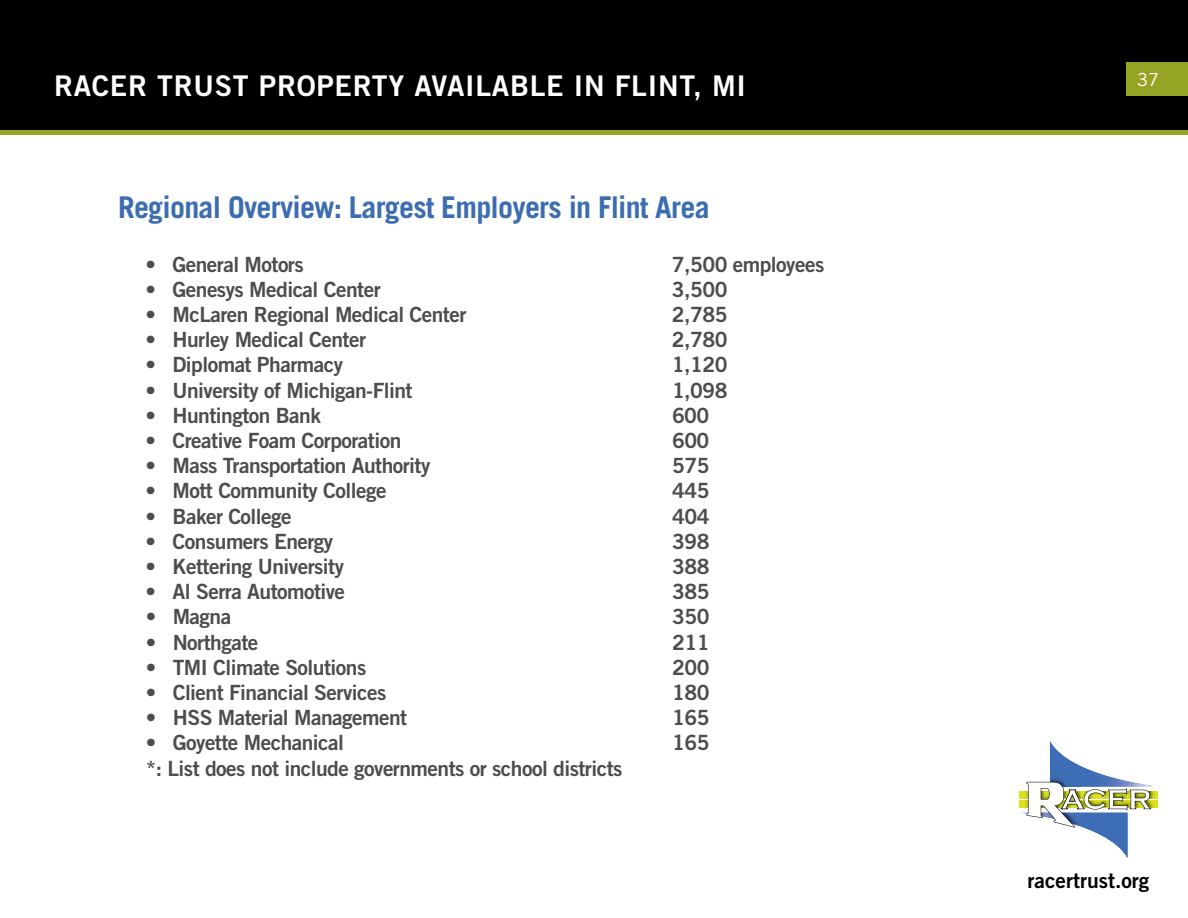
<style>
.page{position:relative;width:1188px;height:918px;background:#fff}
.page>*{position:absolute;margin:0;border:0;box-sizing:border-box;transform-origin:0 0}
.t1{font:700 30px "Trade Gothic LT Std";letter-spacing:-.025em;color:#3c6db1}
.t2{font:28.5px "Trade Gothic LT Std Bd 2";letter-spacing:.025em;color:#fff}
.t3{font:21px "Trade Gothic LT Std Bd 2";letter-spacing:-.025em;color:#4d4d4f}
.t4{font:21px "Trade Gothic LT Std Bd 2";color:#000}
.t5{font:18px "Trade Gothic LT Std";color:#fff}
</style>
<div class="page">
<div style="left:1px;top:1px;width:1186px;height:131px;background:#000"></div>
<div style="left:0;top:0;width:1188px;height:133px;border:2px solid #000"></div>
<div style="left:1126px;top:62px;width:62px;height:34px;background:#96a424"></div>
<div style="left:0;top:130px;width:1188px;height:5px;background:#96a424"></div>
<div style="left:1019px;top:791px;width:139px;height:7px;background:#dbe120"></div>
<div style="left:1019px;top:801px;width:139px;height:7px;background:#dbe120"></div>
<svg style="left:1021px;top:741px;width:137px;height:117px"></svg>
<h2 class="t2" style="left:54px;top:68px;width:694px">RACER TRUST PROPERTY AVAILABLE IN FLINT, MI</h2>
<h1 class="t1" style="left:118px;top:189px;width:593px">Regional Overview: Largest Employers in Flint Area</h1>
<p class="t3" style="left:145px;top:251px;width:160px">• General Motors</p>
<p class="t3" style="left:672px;top:251px;width:154px">7,500 employees</p>
<p class="t3" style="left:145px;top:276px;width:237px">• Genesys Medical Center</p>
<p class="t3" style="left:672px;top:276px;width:57px">3,500</p>
<p class="t3" style="left:145px;top:302px;width:323px">• McLaren Regional Medical Center</p>
<p class="t3" style="left:672px;top:302px;width:57px">2,785</p>
<p class="t3" style="left:145px;top:327px;width:222px">• Hurley Medical Center</p>
<p class="t3" style="left:672px;top:327px;width:57px">2,780</p>
<p class="t3" style="left:145px;top:352px;width:199px">• Diplomat Pharmacy</p>
<p class="t3" style="left:672px;top:352px;width:57px">1,120</p>
<p class="t3" style="left:145px;top:377px;width:269px">• University of Michigan-Flint</p>
<p class="t3" style="left:672px;top:377px;width:57px">1,098</p>
<p class="t3" style="left:146px;top:402px;width:177px">• Huntington Bank</p>
<p class="t3" style="left:672px;top:402px;width:39px">600</p>
<p class="t3" style="left:146px;top:428px;width:257px">• Creative Foam Corporation</p>
<p class="t3" style="left:672px;top:428px;width:39px">600</p>
<p class="t3" style="left:146px;top:453px;width:286px">• Mass Transportation Authority</p>
<p class="t3" style="left:672px;top:453px;width:39px">575</p>
<p class="t3" style="left:146px;top:478px;width:243px">• Mott Community College</p>
<p class="t3" style="left:672px;top:478px;width:39px">445</p>
<p class="t3" style="left:146px;top:503px;width:148px">• Baker College</p>
<p class="t3" style="left:672px;top:503px;width:39px">404</p>
<p class="t3" style="left:146px;top:528px;width:189px">• Consumers Energy</p>
<p class="t3" style="left:672px;top:528px;width:39px">398</p>
<p class="t3" style="left:146px;top:554px;width:200px">• Kettering University</p>
<p class="t3" style="left:672px;top:554px;width:39px">388</p>
<p class="t3" style="left:146px;top:579px;width:201px">• Al Serra Automotive</p>
<p class="t3" style="left:672px;top:579px;width:39px">385</p>
<p class="t3" style="left:146px;top:604px;width:87px">• Magna</p>
<p class="t3" style="left:672px;top:604px;width:39px">350</p>
<p class="t3" style="left:146px;top:629px;width:114px">• Northgate</p>
<p class="t3" style="left:672px;top:629px;width:39px">211</p>
<p class="t3" style="left:146px;top:654px;width:222px">• TMI Climate Solutions</p>
<p class="t3" style="left:672px;top:654px;width:39px">200</p>
<p class="t3" style="left:146px;top:680px;width:242px">• Client Financial Services</p>
<p class="t3" style="left:672px;top:680px;width:39px">180</p>
<p class="t3" style="left:146px;top:705px;width:263px">• HSS Material Management</p>
<p class="t3" style="left:672px;top:705px;width:39px">165</p>
<p class="t3" style="left:146px;top:730px;width:200px">• Goyette Mechanical</p>
<p class="t3" style="left:672px;top:730px;width:39px">165</p>
<p class="t3" style="left:146px;top:755px;width:478px">*: List does not include governments or school districts</p>
<p class="t5" style="left:1137px;top:68px;width:23px">37</p>
<p class="t4" style="left:1028px;top:867px;width:123px">racertrust.org</p>
</div>
